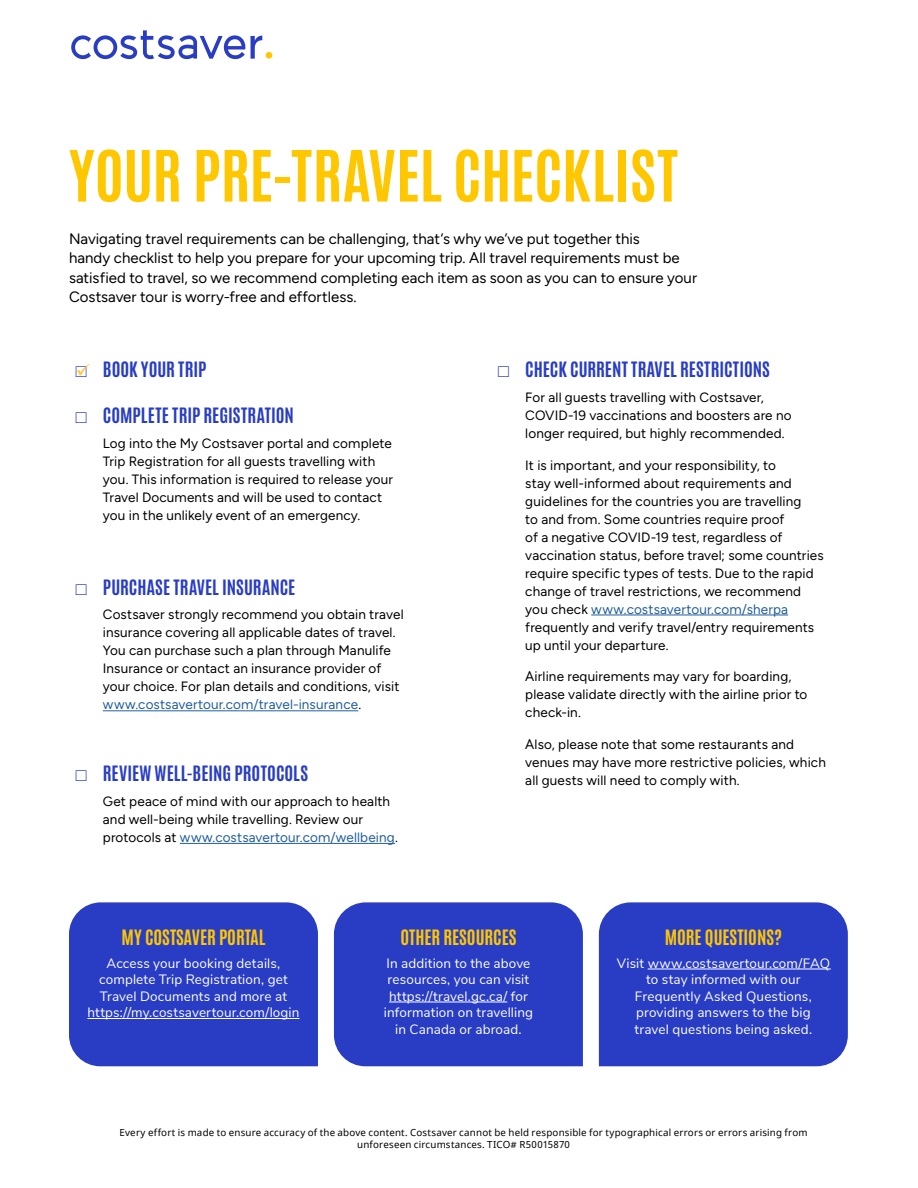
<style>
.page{position:relative;width:918px;height:1188px;background:#fff}
.page>*{position:absolute;margin:0;border:0;box-sizing:border-box;transform-origin:0 0}
.t1{font:700 60px "Antonio";color:#ffc700}
.t2{font:700 18px "Antonio";letter-spacing:.005em;color:#283dc3}
.t3{font:700 18px "Antonio";color:#ffc700}
.t4{font:15px/19.5px "Figtree";color:#000}
.t5{font:13.5px/18px "Figtree";letter-spacing:.01em;color:#000}
.t6{font:13.5px/16.5px "Nunito Sans";letter-spacing:.01em;color:#fff;text-align:center}
.t7{font:9.75px/12px "Noto Sans";letter-spacing:.02em;color:#000;text-align:center}
.s1{font-family:"Noto Sans";font-weight:400}
.s2{color:#215e9e}
</style>
<div class="page">
<hr style="left:103px;top:710px;width:255px;height:1px;background:#215e9e">
<hr style="left:180px;top:843px;width:215px;height:1px;background:#215e9e">
<hr style="left:591px;top:615px;width:197px;height:1px;background:#215e9e">
<div style="left:69px;top:902px;width:249px;height:164px;background:#283dc3"></div>
<hr style="left:87px;top:1018px;width:213px;height:1px;background:#fff">
<div style="left:334px;top:902px;width:249px;height:164px;background:#283dc3"></div>
<div style="left:599px;top:902px;width:249px;height:164px;background:#283dc3"></div>
<hr style="left:389px;top:1002px;width:118px;height:1px;background:#fff">
<hr style="left:648px;top:969px;width:183px;height:1px;background:#fff">
<div style="left:266px;top:52px;width:6px;height:7px;background:#ffc700;border-radius:50%"></div>
<svg style="left:71px;top:30px;width:174px;height:29px"></svg>
<svg style="left:251px;top:36px;width:11px;height:23px"></svg>
<h1 class="t1" style="left:69px;top:133px;width:610px">YOUR PRE-TRAVEL CHECKLIST</h1>
<p class="t4" style="left:69px;top:229px;width:630px">Navigating travel requirements can be challenging, that’s why we’ve put together this<br>handy checklist to help you prepare for your upcoming trip. All travel requirements must be satisfied to travel, so we recommend completing each item as soon as you can to ensure your Costsaver tour is worry-free and effortless.</p>
<h2 class="t2" style="left:76px;top:357px;width:132px"><span class="s1">□</span> BOOK YOUR TRIP</h2>
<h2 class="t2" style="left:76px;top:403px;width:220px"><span class="s1">□</span> COMPLETE TRIP REGISTRATION</h2>
<p class="t5" style="left:103px;top:434px;width:292px">Log into the My Costsaver portal and complete Trip Registration for all guests travelling with you. This information is required to release your Travel Documents and will be used to contact you in the unlikely event of an emergency.</p>
<h2 class="t2" style="left:76px;top:574px;width:221px"><span class="s1">□</span> PURCHASE TRAVEL INSURANCE</h2>
<p class="t5" style="left:103px;top:606px;width:302px">Costsaver strongly recommend you obtain travel insurance covering all applicable dates of travel.<br>You can purchase such a plan through Manulife Insurance or contact an insurance provider of your choice. For plan details and conditions, visit <span class="s2">www.costsavertour.com/travel-insurance</span>.</p>
<h2 class="t2" style="left:76px;top:761px;width:234px"><span class="s1">□</span> REVIEW WELL-BEING PROTOCOLS</h2>
<p class="t5" style="left:103px;top:792px;width:296px">Get peace of mind with our approach to health and well-being while travelling. Review our protocols at <span class="s2">www.costsavertour.com/wellbeing</span>.</p>
<h2 class="t2" style="left:498px;top:357px;width:273px"><span class="s1">□</span> CHECK CURRENT TRAVEL RESTRICTIONS</h2>
<p class="t5" style="left:525px;top:388px;width:268px">For all guests travelling with Costsaver,<br>COVID-19 vaccinations and boosters are no longer required, but highly recommended.</p>
<p class="t5" style="left:525px;top:456px;width:300px">It is important, and your responsibility, to<br>stay well-informed about requirements and guidelines for the countries you are travelling<br>to and from. Some countries require proof<br>of a negative COVID-19 test, regardless of vaccination status, before travel; some countries require specific types of tests. Due to the rapid change of travel restrictions, we recommend you check <span class="s2">www.costsavertour.com/sherpa </span>frequently and verify travel/entry requirements up until your departure.</p>
<p class="t5" style="left:525px;top:667px;width:284px">Airline requirements may vary for boarding, please validate directly with the airline prior to check-in.</p>
<p class="t5" style="left:525px;top:735px;width:302px">Also, please note that some restaurants and venues may have more restrictive policies, which all guests will need to comply with.</p>
<h2 class="t3" style="left:122px;top:924px;width:145px">MY COSTSAVER PORTAL</h2>
<p class="t6" style="left:87px;top:954px;width:214px">Access your booking details, complete Trip Registration, get<br>Travel Documents and more at https://my.costsavertour.com/login</p>
<h2 class="t3" style="left:400px;top:924px;width:118px">OTHER RESOURCES</h2>
<p class="t6" style="left:384px;top:954px;width:151px">In addition to the above resources, you can visit https://travel.gc.ca/ for information on travelling in Canada or abroad.</p>
<h2 class="t3" style="left:665px;top:924px;width:119px">MORE QUESTIONS?</h2>
<p class="t6" style="left:617px;top:954px;width:215px">Visit www.costsavertour.com/FAQ to stay informed with our<br>Frequently Asked Questions, providing answers to the big<br>travel questions being asked.</p>
<p class="t7" style="left:120px;top:1127px;width:690px">Every effort is made to ensure accuracy of the above content. Costsaver cannot be held responsible for typographical errors or errors arising from unforeseen circumstances. TICO# R50015870</p>
</div>
